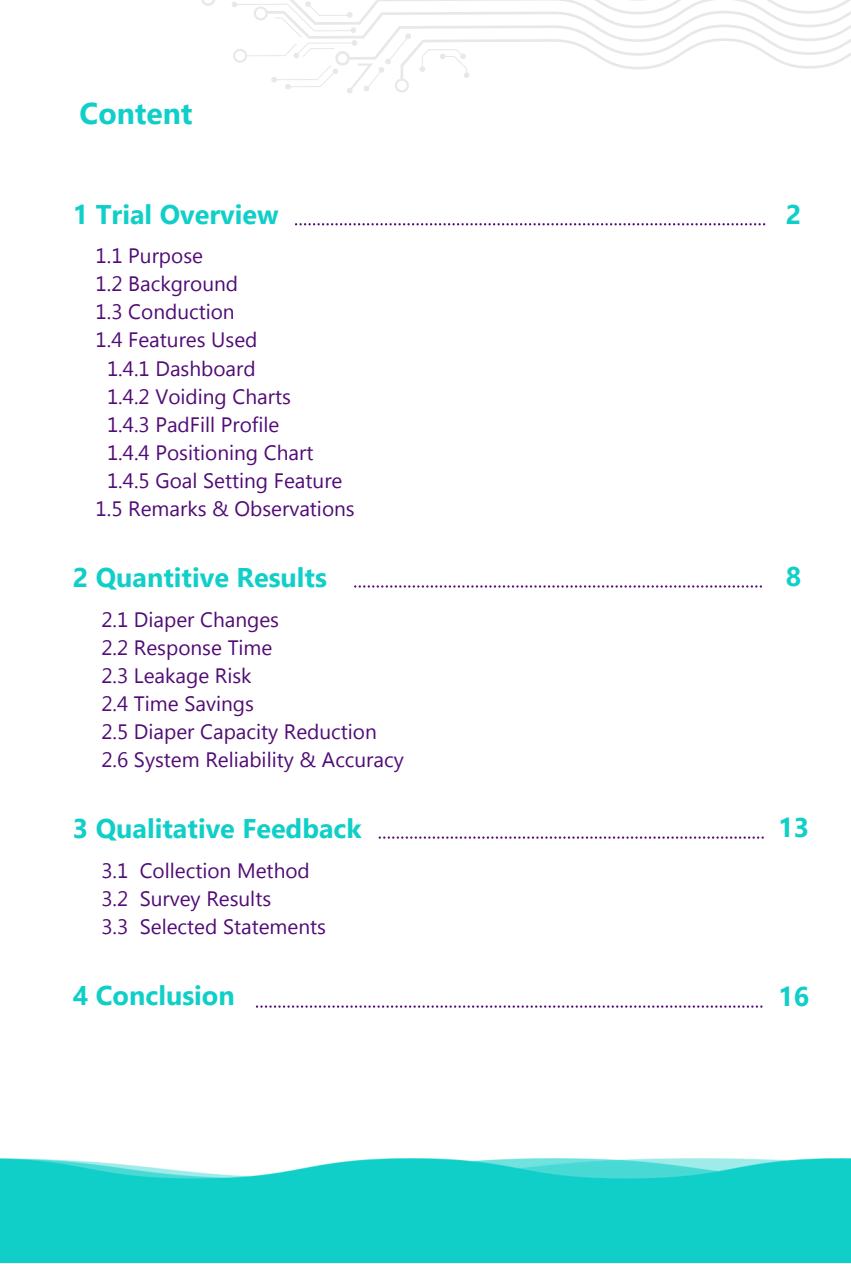
<style>
.page{position:relative;width:851px;height:1264px;background:#fff}
.page>*{position:absolute;margin:0;border:0;box-sizing:border-box;transform-origin:0 0}
.t1{font:700 30px "Segoe UI";color:#10cfc9}
.t2{font:700 27px "Segoe UI";color:#10cfc9}
.t3{font:20.85px "Segoe UI";color:#510c76}
</style>
<div class="page">
<svg style="left:201px;top:0;width:649px;height:61px"></svg>
<img style="left:0;top:61px;width:850px;height:1201px">
<p class="t1" style="left:80px;top:92px;width:114px">Content</p>
<p class="t2" style="left:73px;top:194px;width:207px">1 Trial Overview</p>
<p class="t3" style="left:96px;top:240px;width:109px">1.1 Purpose</p>
<p class="t3" style="left:96px;top:269px;width:144px">1.2 Background</p>
<p class="t3" style="left:96px;top:297px;width:141px">1.3 Conduction</p>
<p class="t3" style="left:96px;top:325px;width:163px">1.4 Features Used</p>
<p class="t3" style="left:107px;top:353px;width:150px">1.4.1 Dashboard</p>
<p class="t3" style="left:107px;top:381px;width:185px">1.4.2 Voiding Charts</p>
<p class="t3" style="left:107px;top:409px;width:174px">1.4.3 PadFill Profile</p>
<p class="t3" style="left:107px;top:437px;width:208px">1.4.4 Positioning Chart</p>
<p class="t3" style="left:107px;top:465px;width:237px">1.4.5 Goal Setting Feature</p>
<p class="t3" style="left:96px;top:494px;width:260px">1.5 Remarks &amp; Observations</p>
<p class="t2" style="left:73px;top:558px;width:255px">2 Quantitive Results</p>
<p class="t3" style="left:101px;top:604px;width:179px">2.1 Diaper Changes</p>
<p class="t3" style="left:101px;top:632px;width:172px">2.2 Response Time</p>
<p class="t3" style="left:101px;top:660px;width:152px">2.3 Leakage Risk</p>
<p class="t3" style="left:101px;top:688px;width:154px">2.4 Time Savings</p>
<p class="t3" style="left:101px;top:716px;width:277px">2.5 Diaper Capacity Reduction</p>
<p class="t3" style="left:101px;top:744px;width:304px">2.6 System Reliability &amp; Accuracy</p>
<p class="t2" style="left:73px;top:809px;width:290px">3 Qualitative Feedback</p>
<p class="t3" style="left:101px;top:855px;width:210px">3.1 Collection Method</p>
<p class="t3" style="left:101px;top:883px;width:171px">3.2 Survey Results</p>
<p class="t3" style="left:101px;top:911px;width:226px">3.3 Selected Statements</p>
<p class="t2" style="left:73px;top:975px;width:163px">4 Conclusion</p>
<p class="t2" style="left:785px;top:195px;width:17px">2</p>
<p class="t2" style="left:785px;top:557px;width:17px">8</p>
<p class="t2" style="left:778px;top:808px;width:33px">13</p>
<p class="t2" style="left:778px;top:977px;width:33px">16</p>
</div>
